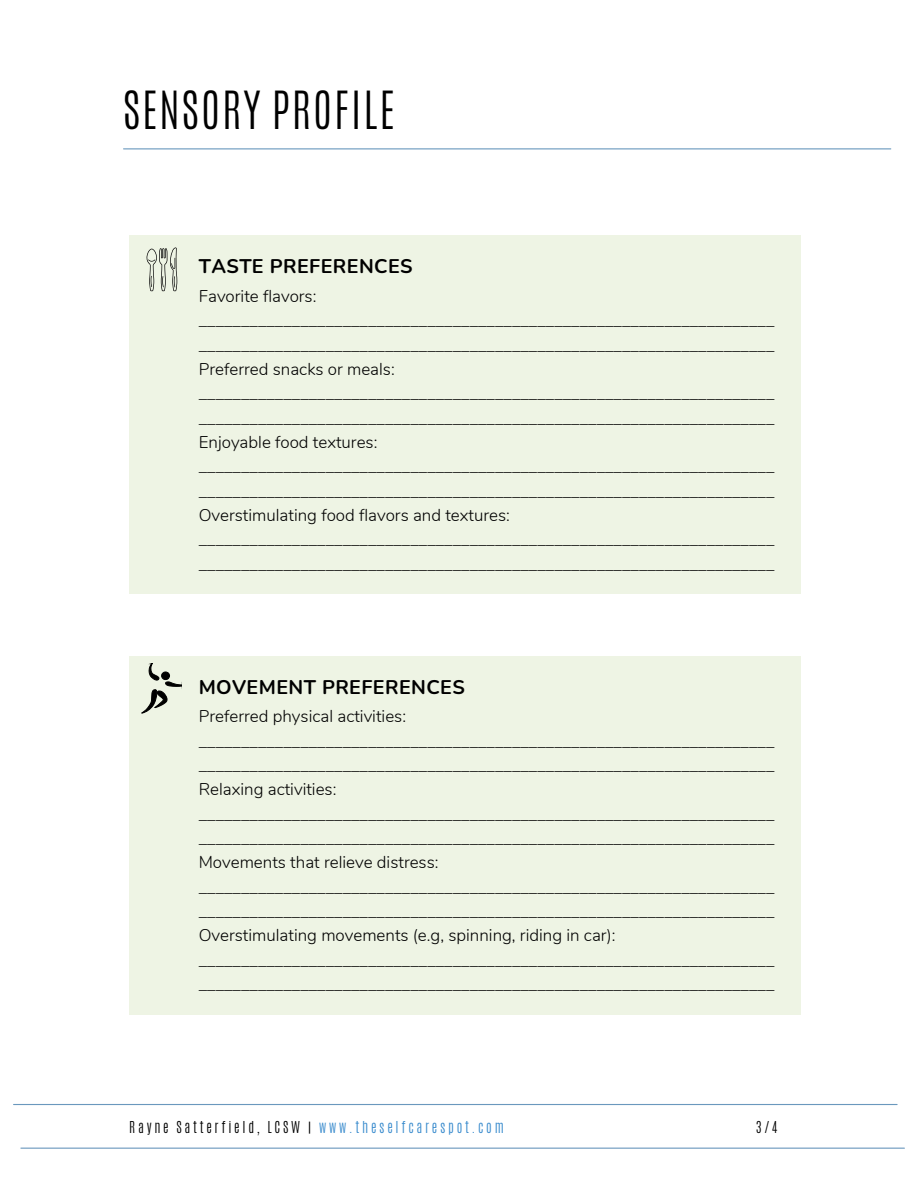
<style>
.page{position:relative;width:918px;height:1188px;background:#fff}
.page>*{position:absolute;margin:0;border:0;box-sizing:border-box;transform-origin:0 0}
.t1{font:300 43.95px "Antonio";letter-spacing:.045em;color:#000}
.t2{font:700 19.8px "Nunito";letter-spacing:.02em;color:#000}
.t3{font:300 16.95px/24.3px "Nunito";color:#000}
.t4{font:300 13.65px "Antonio";letter-spacing:.2em;color:#398bcd}
.t5{font:300 13.65px "Antonio";color:#000}
.s1{color:#000}
</style>
<div class="page">
<hr style="left:124px;top:148px;width:767px;height:1px;background:#6a98bd">
<hr style="left:21px;top:1148px;width:883px;height:1px;background:#6a98bd">
<hr style="left:14px;top:1104px;width:883px;height:1px;background:#6a98bd">
<div style="left:129px;top:236px;width:672px;height:358px;background:#eef4e4"></div>
<div style="left:129px;top:656px;width:672px;height:358px;background:#eef4e4"></div>
<svg style="left:146px;top:247px;width:31px;height:44px"></svg>
<svg style="left:142px;top:664px;width:39px;height:49px"></svg>
<h3 class="t1" style="left:123px;top:78px;width:273px">SENSORY PROFILE</h3>
<h1 class="t2" style="left:199px;top:253px;width:215px">TASTE PREFERENCES</h1>
<h2 class="t3" style="left:199px;top:284px;width:577px">Favorite flavors: ____________________________________________________________________ ____________________________________________________________________ Preferred snacks or meals: ____________________________________________________________________ ____________________________________________________________________ Enjoyable food textures: ____________________________________________________________________ ____________________________________________________________________ Overstimulating food flavors and textures: ____________________________________________________________________</h2>
<h3 class="t3" style="left:199px;top:552px;width:577px">____________________________________________________________________</h3>
<h3 class="t2" style="left:199px;top:674px;width:268px">MOVEMENT PREFERENCES</h3>
<p class="t3" style="left:199px;top:705px;width:577px">Preferred physical activities: ____________________________________________________________________ ____________________________________________________________________ Relaxing activities: ____________________________________________________________________ ____________________________________________________________________ Movements that relieve distress: ____________________________________________________________________ ____________________________________________________________________ Overstimulating movements (e.g, spinning, riding in car): ____________________________________________________________________</p>
<h2 class="t3" style="left:199px;top:972px;width:577px">____________________________________________________________________</h2>
<h3 class="t4" style="left:129px;top:1117px;width:376px"><span class="s1">Rayne Satterfield, LCSW |</span> www.theselfcarespot.com</h3>
<h3 class="t5" style="left:757px;top:1117px;width:22px">3/4</h3>
</div>
